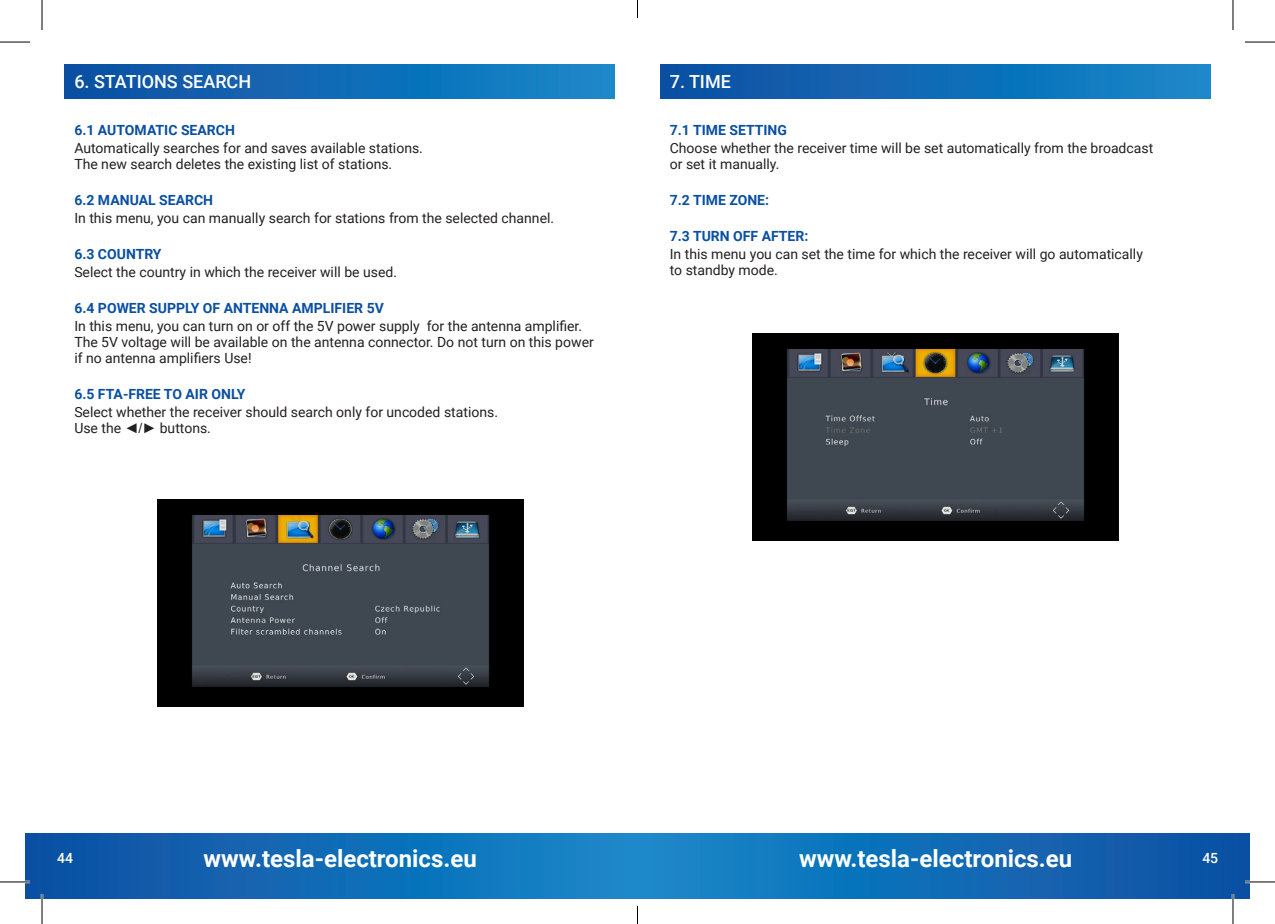
<style>
.page{position:relative;width:1275px;height:924px;background:#fff}
.page>*{position:absolute;margin:0;border:0;box-sizing:border-box;transform-origin:0 0}
.t1{font:700 24px "Roboto";color:#fff}
.t2{font:500 18px "Roboto";color:#fff}
.TEXT-STANDART{font:14px/16px "Roboto";color:#231f20}
.NADPIS{font:700 14px "Roboto";color:#0a4fa2}
.NADPIS-2{font:14px/16px "Roboto";color:#231f20}
.TEXT-STANDART-2{font:700 14px "Roboto";color:#0a4fa2}
.TEXT-STANDART-3{font:500 14px "Roboto";color:#fff}
.s1{font-family:"Arial"}
</style>
<div class="page">
<div style="left:65px;top:65px;width:550px;height:33px;background:linear-gradient(to right,#0c4fa2,#1688c9)"></div>
<img style="left:157px;top:499px;width:366px;height:206px">
<div style="left:25px;top:832px;width:612px;height:66px;background:linear-gradient(to right,#0d4fa2,#1688c9)"></div>
<div style="left:660px;top:65px;width:550px;height:33px;background:linear-gradient(to right,#0c4fa2,#1688c9)"></div>
<img style="left:752px;top:334px;width:367px;height:206px">
<div style="left:637px;top:832px;width:613px;height:66px;background:linear-gradient(to right,#1688ca,#0c4fa2)"></div>
<hr style="left:0;top:880px;width:30px;height:2px;background:#fff">
<hr style="left:1245px;top:880px;width:30px;height:2px;background:#fff">
<hr style="left:41px;top:893px;width:2px;height:30px;background:#fff">
<hr style="left:1231px;top:893px;width:3px;height:30px;background:#fff">
<hr style="left:0;top:42px;width:30px;height:1px;background:#000">
<hr style="left:1245px;top:42px;width:30px;height:1px;background:#000">
<hr style="left:0;top:881px;width:30px;height:1px;background:#000">
<hr style="left:1245px;top:881px;width:30px;height:1px;background:#000">
<hr style="left:42px;top:0;width:1px;height:30px;background:#000">
<hr style="left:42px;top:893px;width:1px;height:30px;background:#000">
<hr style="left:1232px;top:0;width:1px;height:30px;background:#000">
<hr style="left:1232px;top:893px;width:1px;height:30px;background:#000">
<svg style="left:637px;top:0;width:1px;height:18px"></svg>
<svg style="left:637px;top:905px;width:1px;height:18px"></svg>
<p class="t2" style="left:74px;top:69px;width:178px">6. STATIONS SEARCH</p>
<p class="NADPIS" style="left:74px;top:120px;width:162px">6.1 AUTOMATIC SEARCH</p>
<p class="TEXT-STANDART" style="left:74px;top:139px;width:350px">Automatically searches for and saves available stations.</p>
<p class="TEXT-STANDART" style="left:74px;top:155px;width:319px">The new search deletes the existing list of stations.</p>
<p class="TEXT-STANDART-2" style="left:74px;top:190px;width:140px">6.2 MANUAL SEARCH</p>
<p class="TEXT-STANDART" style="left:74px;top:209px;width:481px">In this menu, you can manually search for stations from the selected channel.</p>
<p class="NADPIS" style="left:74px;top:244px;width:89px">6.3 COUNTRY</p>
<p class="TEXT-STANDART" style="left:74px;top:263px;width:324px">Select the country in which the receiver will be used.</p>
<p class="NADPIS" style="left:74px;top:298px;width:311px">6.4 POWER SUPPLY OF ANTENNA AMPLIFIER 5V</p>
<p class="TEXT-STANDART" style="left:74px;top:317px;width:509px">In this menu, you can turn on or off the 5V power supply for the antenna amplifier.</p>
<p class="TEXT-STANDART" style="left:74px;top:333px;width:521px">The 5V voltage will be available on the antenna connector. Do not turn on this power if no antenna amplifiers Use!</p>
<p class="NADPIS" style="left:74px;top:384px;width:172px">6.5 FTA-FREE TO AIR ONLY</p>
<p class="TEXT-STANDART" style="left:74px;top:403px;width:425px">Select whether the receiver should search only for uncoded stations.<br>Use the <span class="s1">◄/►</span> buttons.</p>
<p class="t2" style="left:670px;top:69px;width:63px">7. TIME</p>
<p class="NADPIS" style="left:670px;top:120px;width:119px">7.1 TIME SETTING</p>
<p class="NADPIS-2" style="left:670px;top:139px;width:485px">Choose whether the receiver time will be set automatically from the broadcast or set it manually.</p>
<p class="NADPIS" style="left:670px;top:190px;width:101px">7.2 TIME ZONE:</p>
<p class="NADPIS" style="left:670px;top:226px;width:140px">7.3 TURN OFF AFTER:</p>
<p class="TEXT-STANDART" style="left:670px;top:245px;width:475px">In this menu you can set the time for which the receiver will go automatically</p>
<p class="TEXT-STANDART" style="left:670px;top:261px;width:110px">to standby mode.</p>
<p class="TEXT-STANDART-3" style="left:57px;top:848px;width:17px">44</p>
<p class="t1" style="left:204px;top:841px;width:275px">www.tesla-electronics.eu</p>
<p class="t1" style="left:799px;top:841px;width:275px">www.tesla-electronics.eu</p>
<p class="TEXT-STANDART-3" style="left:1202px;top:848px;width:17px">45</p>
</div>
